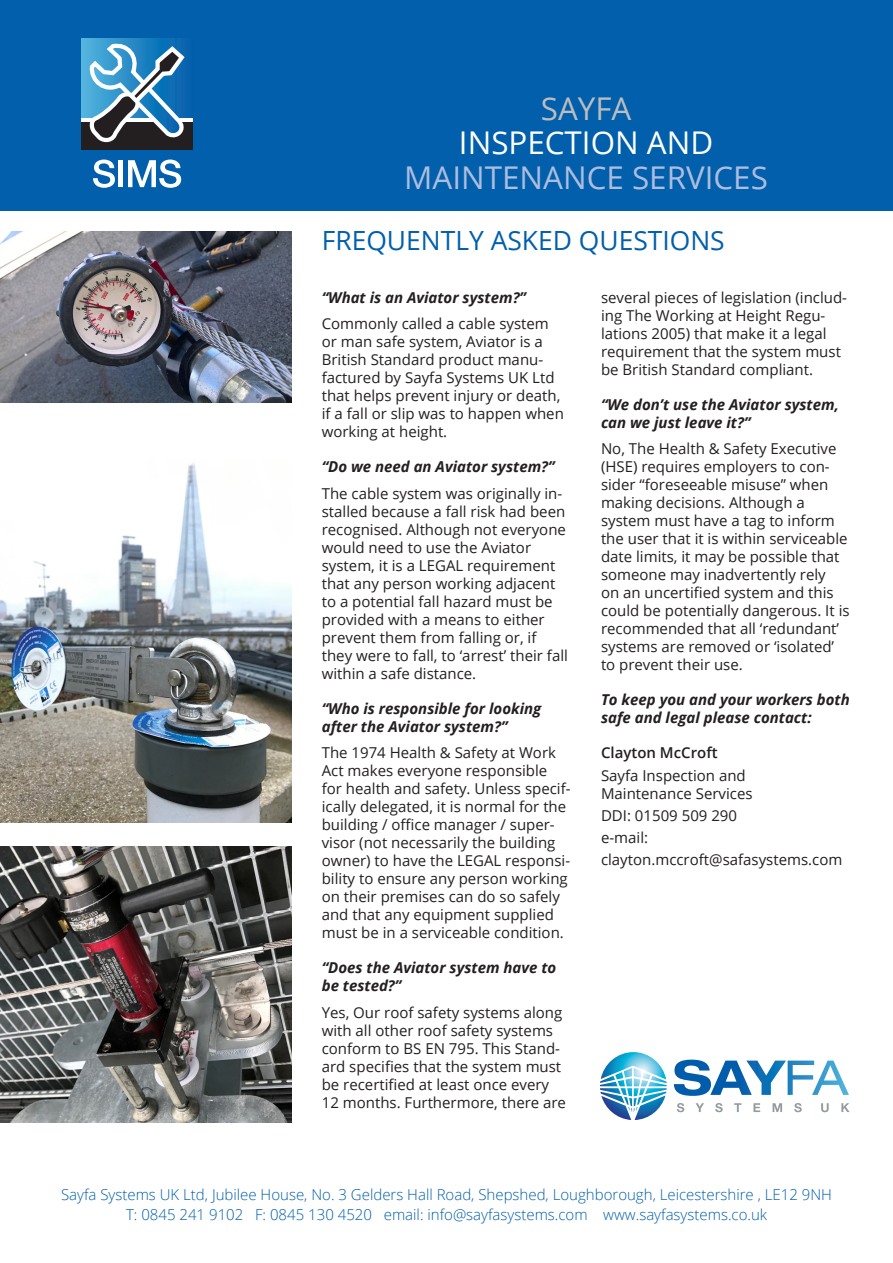
<style>
.page{position:relative;width:893px;height:1263px;background:#fff}
.page>*{position:absolute;margin:0;border:0;box-sizing:border-box;transform-origin:0 0}
.t1{font:31.35px "Open Sans";color:#aebdde}
.t2{font:31.35px "Open Sans";color:#fff}
.t3{font:31.35px "Open Sans";color:#bcbdc0}
.t4{font:26.4px "Open Sans";color:#015fab}
.t5{font:15px/18px "Open Sans";color:#231f20}
.t6{font:italic 700 15px/18px "Open Sans";color:#231f20}
.t7{font:300 15px "Open Sans";color:#015fab}
.t8{font:600 15px "Open Sans";color:#231f20}
</style>
<div class="page">
<div style="left:0;top:0;width:893px;height:210px;background:#015fab"></div>
<div style="left:81px;top:38px;width:112px;height:80px;background:linear-gradient(to right,#4fb3dd,#005caa)"></div>
<div style="left:81px;top:121px;width:112px;height:29px;background:#231f20"></div>
<hr style="left:81px;top:118px;width:112px;height:4px;background:#fff">
<svg style="left:85px;top:42px;width:104px;height:101px"></svg>
<svg style="left:93px;top:160px;width:22px;height:28px"></svg>
<div style="left:118px;top:160px;width:5px;height:27px;background:#fff"></div>
<svg style="left:128px;top:160px;width:53px;height:28px"></svg>
<svg style="left:600px;top:1052px;width:67px;height:68px"></svg>
<svg style="left:677px;top:1103px;width:7px;height:9px"></svg>
<svg style="left:695px;top:1103px;width:9px;height:9px"></svg>
<svg style="left:715px;top:1103px;width:8px;height:9px"></svg>
<svg style="left:734px;top:1103px;width:7px;height:9px"></svg>
<svg style="left:753px;top:1103px;width:7px;height:9px"></svg>
<svg style="left:773px;top:1103px;width:9px;height:9px"></svg>
<svg style="left:794px;top:1103px;width:8px;height:9px"></svg>
<svg style="left:821px;top:1103px;width:8px;height:9px"></svg>
<svg style="left:841px;top:1103px;width:8px;height:9px"></svg>
<svg style="left:674px;top:1060px;width:175px;height:36px"></svg>
<img style="left:0;top:232px;width:292px;height:171px">
<img style="left:0;top:463px;width:292px;height:360px">
<img style="left:0;top:846px;width:292px;height:277px">
<p class="t3" style="left:541px;top:87px;width:92px">SAYFA</p>
<p class="t2" style="left:459px;top:121px;width:256px">INSPECTION AND</p>
<p class="t1" style="left:404px;top:156px;width:365px">MAINTENANCE SERVICES</p>
<p class="t4" style="left:322px;top:222px;width:405px">FREQUENTLY ASKED QUESTIONS</p>
<p class="t6" style="left:322px;top:288px;width:206px">“What is an Aviator system?”</p>
<p class="t5" style="left:322px;top:314px;width:244px">Commonly called a cable system or man safe system, Aviator is a<br>British Standard product manu&shy;factured by Sayfa Systems UK Ltd that helps prevent injury or death, if a fall or slip was to happen when working at height.</p>
<p class="t6" style="left:322px;top:457px;width:234px">“Do we need an Aviator system?”</p>
<p class="t5" style="left:322px;top:484px;width:248px">The cable system was originally in&shy;stalled because a fall risk had been recognised. Although not everyone would need to use the Aviator system, it is a LEGAL requirement that any person working adjacent to a potential fall hazard must be provided with a means to either prevent them from falling or, if they were to fall, to ‘arrest’ their fall within a safe distance.</p>
<p class="t6" style="left:322px;top:699px;width:221px">“Who is responsible for looking after the Aviator system?”</p>
<p class="t5" style="left:322px;top:743px;width:250px">The 1974 Health &amp; Safety at Work Act makes everyone responsible for health and safety. Unless specif&shy;ically delegated, it is normal for the building / office manager / super&shy;visor (not necessarily the building owner) to have the LEGAL responsi&shy;bility to ensure any person working on their premises can do so safely and that any equipment supplied must be in a serviceable condition.</p>
<p class="t6" style="left:322px;top:958px;width:236px">“Does the Aviator system have to be tested?”</p>
<p class="t5" style="left:322px;top:1003px;width:246px">Yes, Our roof safety systems along with all other roof safety systems conform to BS EN 795. This Stand&shy;ard specifies that the system must be recertified at least once every 12 months. Furthermore, there are</p>
<p class="t5" style="left:601px;top:288px;width:248px">several pieces of legislation (includ&shy;ing The Working at Height Regu&shy;lations 2005) that make it a legal requirement that the system must be British Standard compliant.</p>
<p class="t6" style="left:601px;top:395px;width:239px">“We don’t use the Aviator system, can we just leave it?”</p>
<p class="t5" style="left:601px;top:439px;width:250px">No, The Health &amp; Safety Executive (HSE) requires employers to con&shy;sider “foreseeable misuse” when making decisions. Although a system must have a tag to inform the user that it is within serviceable date limits, it may be possible that someone may inadvertently rely<br>on an uncertified system and this could be potentially dangerous. It is recommended that all ‘redundant’ systems are removed or ‘isolated’ to prevent their use.</p>
<p class="t6" style="left:601px;top:690px;width:250px">To keep you and your workers both safe and legal please contact:</p>
<p class="t8" style="left:601px;top:743px;width:118px">Clayton McCroft</p>
<p class="t5" style="left:601px;top:766px;width:153px">Sayfa Inspection and<br>Maintenance Services</p>
<p class="t5" style="left:601px;top:806px;width:138px">DDI: 01509 509 290</p>
<p class="t5" style="left:601px;top:828px;width:49px">e-mail:</p>
<p class="t5" style="left:601px;top:850px;width:243px">clayton.mccroft@safasystems.com</p>
<p class="t7" style="left:61px;top:1184px;width:772px">Sayfa Systems UK Ltd, Jubilee House, No. 3 Gelders Hall Road, Shepshed, Loughborough, Leicestershire , LE12 9NH</p>
<p class="t7" style="left:126px;top:1204px;width:643px">T: 0845 241 9102 F: 0845 130 4520 email: info@sayfasystems.com www.sayfasystems.co.uk</p>
</div>
